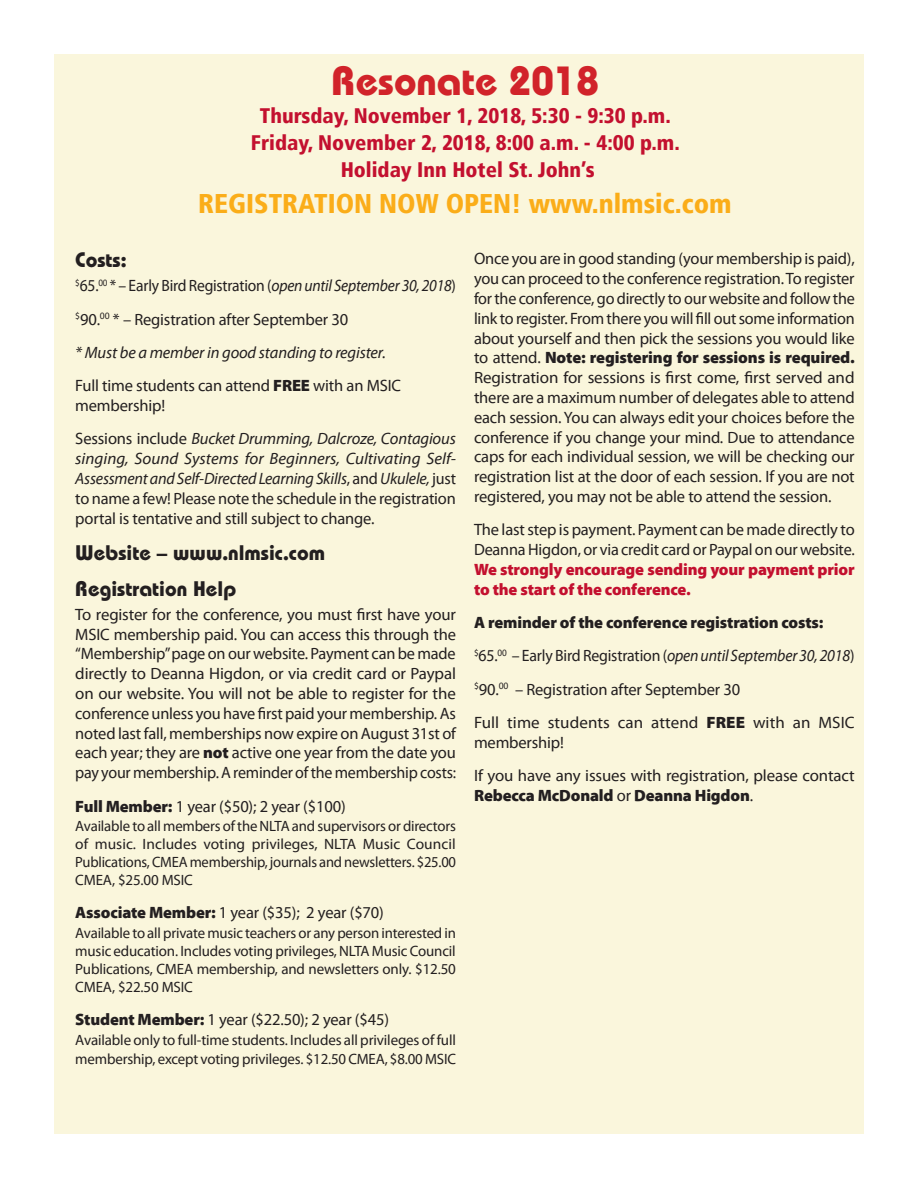
<style>
.page{position:relative;width:918px;height:1188px;background:#fff}
.page>*{position:absolute;margin:0;border:0;box-sizing:border-box;transform-origin:0 0}
.t1{font:700 40.5px "Bauhaus Std";color:#d1232a}
.t2{font:900 condensed 27px "Frutiger LT Std";color:#faad19}
.t3{font:900 condensed 21px/27px "Frutiger LT Std";color:#c3102f;text-align:center}
.t4{font:700 21px/36px "Bauhaus Std";color:#231f20}
.t5{font:16.5px/19.8px "Myriad Pro";letter-spacing:-.01em;color:#231f20;text-align:justify}
.t6{font:16.5px/33.3px "Myriad Pro";letter-spacing:-.01em;color:#231f20;scale:.96 1}
.t7{font:16.5px/33.3px "Myriad Pro";letter-spacing:-.01em;color:#231f20;scale:.94 1}
.t8{font:900 16.5px/19.8px "Myriad Pro";letter-spacing:-.01em;color:#c3102f}
.t9{font:italic 16.5px/33.3px "Myriad Pro";letter-spacing:-.01em;color:#231f20}
.t10{font:900 16.5px "Myriad Pro";letter-spacing:-.01em;color:#231f20}
.t11{font:15px/18px "Myriad Pro";letter-spacing:-.01em;color:#231f20;text-align:justify}
.s1{font-style:italic}
.s2{font-weight:900}
.s3{font-style:normal}
.s4{font-weight:400}
</style>
<div class="page">
<div style="left:54px;top:54px;width:810px;height:1080px;background:#faf6dc"></div>
<h1 class="t1" style="left:331px;top:55px;width:269px">Resonate 2018</h1>
<p class="t3" style="left:251px;top:102px;width:430px">Thursday, November 1, 2018, 5:30 - 9:30 p.m.<br>Friday, November 2, 2018, 8:00 a.m. - 4:00 p.m.<br>Holiday Inn Hotel St. John’s</p>
<h2 class="t2" style="left:198px;top:187px;width:535px">REGISTRATION NOW OPEN! www.nlmsic.com</h2>
<p class="t4" style="left:75px;top:241px;width:53px">Costs:</p>
<p class="t7" style="left:75px;top:269px;width:407px"><sup>$</sup>65.<sup>00</sup> * – Early Bird Registration (<span class="s1">open until September 30, 2018</span>) <sup>$</sup>90.<sup>00</sup> * – Registration after September 30<br><span class="s1">* Must be a member in good standing to register.<br></span>Full time students can attend <span class="s2">FREE</span> with an MSIC</p>
<p class="t9" style="left:75px;top:389px;width:382px"><span class="s3">membership!<br>Sessions include</span> Bucket Drumming, Dalcroze, Contagious</p>
<p class="t5" style="left:75px;top:449px;width:382px"><span class="s1">singing, Sound Systems for Beginners, Cultivating Self-Assessment and Self-Directed Learning Skills</span>, and <span class="s1">Ukulele,</span> just to name a few! Please note the schedule in the registration portal is tentative and still subject to change.</p>
<p class="t4" style="left:75px;top:534px;width:251px">Website – www.nlmsic.com<br>Registration Help</p>
<p class="t5" style="left:75px;top:605px;width:382px">To register for the conference, you must first have your MSIC membership paid. You can access this through the “Membership” page on our website. Payment can be made directly to Deanna Higdon, or via credit card or Paypal on our website. You will not be able to register for the conference unless you have first paid your membership. As noted last fall, memberships now expire on August 31st of each year; they are <span class="s2">not</span> active one year from the date you pay your membership. A reminder of the membership costs:</p>
<p class="t5" style="left:75px;top:796px;width:272px"><span class="s2">Full Member:</span> 1 year ($50); 2 year ($100)</p>
<p class="t11" style="left:75px;top:817px;width:382px">Available to all members of the NLTA and supervisors or directors of music. Includes voting privileges, NLTA Music Council Publications, CMEA membership, journals and newsletters. $25.00<br>CMEA, $25.00 MSIC</p>
<p class="t5" style="left:75px;top:903px;width:310px"><span class="s2">Associate Member:</span> 1 year ($35); 2 year ($70)</p>
<p class="t11" style="left:75px;top:924px;width:382px">Available to all private music teachers or any person interested in music education. Includes voting privileges, NLTA Music Council Publications, CMEA membership, and newsletters only. $12.50<br>CMEA, $22.50 MSIC</p>
<p class="t5" style="left:75px;top:1010px;width:315px"><span class="s2">Student Member:</span> 1 year ($22.50); 2 year ($45)</p>
<p class="t11" style="left:75px;top:1030px;width:382px;line-height:19.8px">Available only to full-time students. Includes all privileges of full membership, except voting privileges. $12.50 CMEA, $8.00 MSIC</p>
<p class="t5" style="left:474px;top:249px;width:382px">Once you are in good standing (your membership is paid), you can proceed to the conference registration. To register for the conference, go directly to our website and follow the link to register. From there you will fill out some information about yourself and then pick the sessions you would like to attend. <span class="s2">Note: registering for sessions is required.<br></span>Registration for sessions is first come, first served and there are a maximum number of delegates able to attend each session. You can always edit your choices before the conference if you change your mind. Due to attendance caps for each individual session, we will be checking our registration list at the door of each session. If you are not registered, you may not be able to attend the session.</p>
<p class="t5" style="left:474px;top:520px;width:382px">The last step is payment. Payment can be made directly to<br>Deanna Higdon, or via credit card or Paypal on our website.</p>
<p class="t8" style="left:474px;top:560px;width:382px">We strongly encourage sending your payment prior to the start of the conference.</p>
<p class="t6" style="left:474px;top:606px;width:398px"><span class="s2">A reminder of the conference registration costs: </span><sup>$</sup>65.<sup>00</sup> – Early Bird Registration (<span class="s1">open until September 30, 2018</span>) <sup>$</sup>90.<sup>00</sup> – Registration after September 30<br>Full time students can attend <span class="s2">FREE</span> with an MSIC</p>
<p class="t5" style="left:474px;top:726px;width:382px;line-height:33.3px">membership!<br>If you have any issues with registration, please contact</p>
<p class="t10" style="left:474px;top:786px;width:281px">Rebecca McDonald <span class="s4">or</span> Deanna Higdon<span class="s4">.</span></p>
</div>
